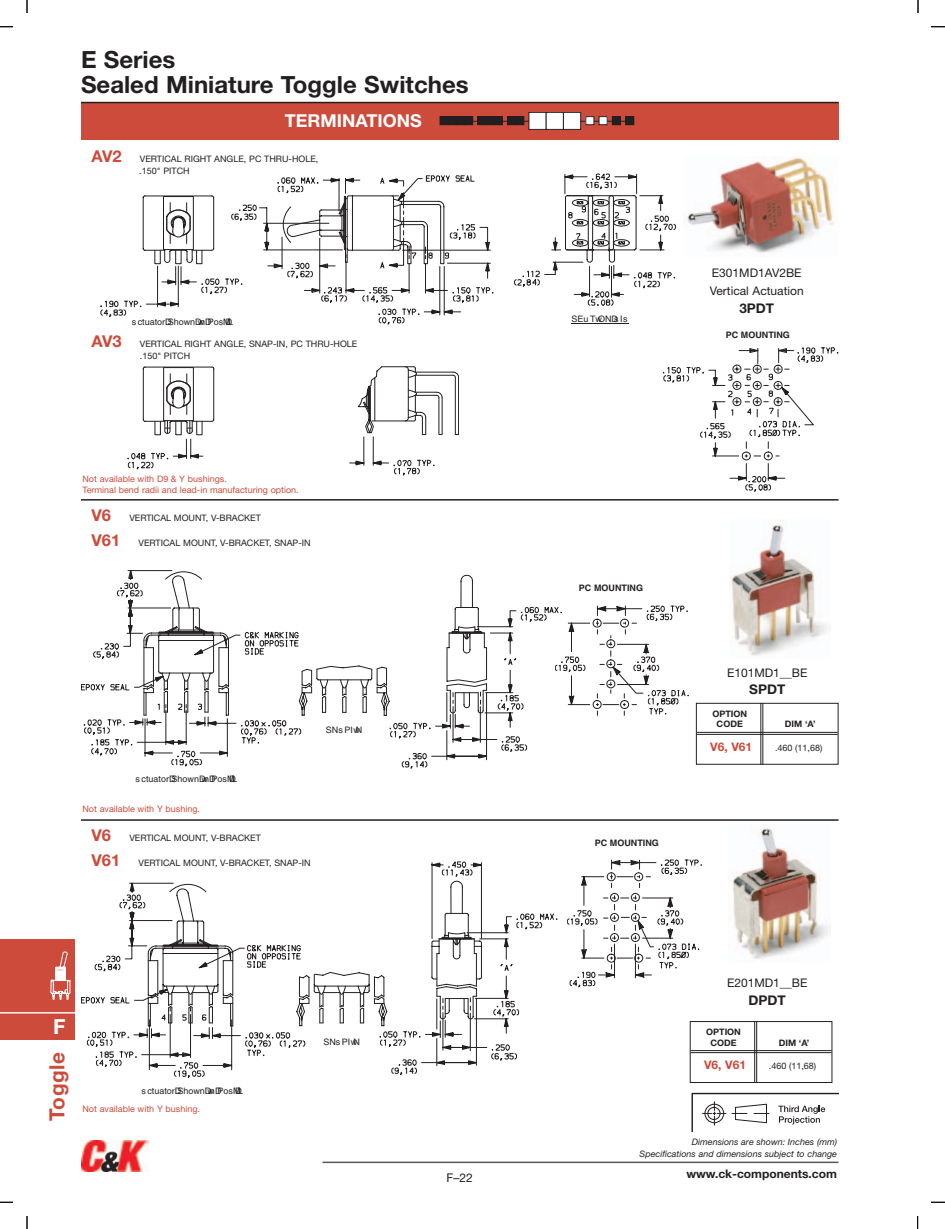
<style>
.page{position:relative;width:945px;height:1229px;background:#fff}
.page>*{position:absolute;margin:0;border:0;box-sizing:border-box;transform-origin:0 0}
.t1{font:700 23.7px/25.2px "Helvetica Neue";color:#231f20}
.t2{font:700 21px "Helvetica Neue";letter-spacing:.03em;color:#cd4b3b}
.t3{font:700 20.7px "Helvetica Neue";color:#fff}
.t4{font:700 17.85px "Helvetica Neue";color:#fff}
.t5{font:700 13.35px "Helvetica Neue";color:#231f20}
.t6{font:12px "Helvetica Neue";color:#231f20}
.t7{font:11.85px/17.9px "Helvetica Neue";color:#231f20}
.t8{font:700 11.85px "Helvetica Neue";color:#231f20}
.t9{font:700 11.85px "Helvetica Neue";color:#cd4b3b}
.t10{font:8.85px/11.9px "Helvetica Neue";color:#231f20}
.t11{font:8.85px/10.4px "Helvetica Neue";color:#cd4b3b}
.t12{font:8.85px "Helvetica";color:#231f20}
.t13{font:italic 8.85px/11.9px "Helvetica Neue";color:#231f20;text-align:right}
.t14{font:700 8.85px/10.4px "Helvetica Neue";color:#231f20;text-align:center}
.t15{font:700 8.85px "Helvetica";color:#231f20}
.s1{font-weight:700;font-size:16.35px;color:#cd4b3b}
</style>
<div class="page">
<hr style="left:322px;top:1161px;width:516px;height:2px;background:#57585a">
<img style="left:82px;top:1140px;width:66px;height:31px">
<div style="left:0;top:939px;width:74px;height:101px;background:#cd4b3b"></div>
<hr style="left:0;top:1012px;width:74px;height:1px;background:#fff">
<svg style="left:50px;top:951px;width:21px;height:49px"></svg>
<svg style="left:0;top:0;width:28px;height:27px"></svg>
<svg style="left:0;top:1201px;width:28px;height:27px"></svg>
<svg style="left:917px;top:1201px;width:28px;height:27px"></svg>
<svg style="left:918px;top:0;width:27px;height:27px"></svg>
<div style="left:14px;top:13px;width:26px;height:27px;background:#fff"></div>
<div style="left:904px;top:13px;width:28px;height:27px;background:#fff"></div>
<div style="left:14px;top:1188px;width:26px;height:27px;background:#fff"></div>
<div style="left:904px;top:1188px;width:28px;height:27px;background:#fff"></div>
<svg style="left:692px;top:1092px;width:146px;height:39px"></svg>
<div style="left:81px;top:102px;width:757px;height:38px;background:#cd4b3b"></div>
<div style="left:440px;top:117px;width:8px;height:8px;background:#231f20"></div>
<div style="left:440px;top:116px;width:9px;height:9px;border:1px solid #231f20"></div>
<div style="left:448px;top:117px;width:8px;height:8px;background:#231f20"></div>
<div style="left:448px;top:116px;width:9px;height:9px;border:1px solid #231f20"></div>
<div style="left:456px;top:117px;width:9px;height:8px;background:#231f20"></div>
<div style="left:456px;top:116px;width:9px;height:9px;border:1px solid #231f20"></div>
<div style="left:465px;top:117px;width:8px;height:8px;background:#231f20"></div>
<div style="left:464px;top:116px;width:9px;height:9px;border:1px solid #231f20"></div>
<div style="left:478px;top:117px;width:8px;height:8px;background:#231f20"></div>
<div style="left:478px;top:116px;width:8px;height:9px;border:1px solid #231f20"></div>
<div style="left:486px;top:117px;width:8px;height:8px;background:#231f20"></div>
<div style="left:486px;top:116px;width:9px;height:9px;border:1px solid #231f20"></div>
<div style="left:494px;top:117px;width:8px;height:8px;background:#231f20"></div>
<div style="left:494px;top:116px;width:9px;height:9px;border:1px solid #231f20"></div>
<div style="left:507px;top:117px;width:9px;height:8px;background:#231f20"></div>
<div style="left:507px;top:116px;width:9px;height:9px;border:1px solid #231f20"></div>
<div style="left:516px;top:117px;width:8px;height:8px;background:#231f20"></div>
<div style="left:515px;top:116px;width:9px;height:9px;border:1px solid #231f20"></div>
<div style="left:529px;top:112px;width:17px;height:17px;background:#fff"></div>
<div style="left:529px;top:112px;width:18px;height:18px;border:1px solid #231f20"></div>
<div style="left:546px;top:112px;width:17px;height:17px;background:#fff"></div>
<div style="left:546px;top:112px;width:18px;height:18px;border:1px solid #231f20"></div>
<div style="left:563px;top:112px;width:18px;height:17px;background:#fff"></div>
<div style="left:563px;top:112px;width:18px;height:18px;border:1px solid #231f20"></div>
<div style="left:586px;top:117px;width:8px;height:8px;background:#fff"></div>
<div style="left:585px;top:116px;width:9px;height:9px;border:1px solid #231f20"></div>
<div style="left:599px;top:117px;width:8px;height:8px;background:#fff"></div>
<div style="left:599px;top:116px;width:9px;height:9px;border:1px solid #231f20"></div>
<div style="left:612px;top:117px;width:9px;height:8px;background:#231f20"></div>
<div style="left:612px;top:116px;width:9px;height:9px;border:1px solid #231f20"></div>
<div style="left:626px;top:117px;width:8px;height:8px;background:#231f20"></div>
<div style="left:625px;top:116px;width:9px;height:9px;border:1px solid #231f20"></div>
<svg style="left:100px;top:174px;width:576px;height:151px"></svg>
<hr style="left:415px;top:375px;width:38px;height:1px;background:#231f20">
<hr style="left:415px;top:372px;width:38px;height:1px;background:#231f20">
<div style="left:455px;top:377px;width:4px;height:58px;border:1px solid #231f20"></div>
<svg style="left:452px;top:371px;width:7px;height:7px"></svg>
<svg style="left:128px;top:366px;width:315px;height:109px"></svg>
<svg style="left:663px;top:347px;width:175px;height:144px"></svg>
<svg style="left:81px;top:861px;width:476px;height:217px"></svg>
<svg style="left:567px;top:859px;width:135px;height:128px"></svg>
<svg style="left:81px;top:570px;width:608px;height:199px"></svg>
<img style="left:730px;top:824px;width:100px;height:135px">
<img style="left:729px;top:519px;width:100px;height:137px">
<img style="left:683px;top:157px;width:151px;height:96px">
<hr style="left:81px;top:499px;width:757px;height:1px;background:#231f20">
<hr style="left:81px;top:819px;width:757px;height:1px;background:#231f20">
<hr style="left:697px;top:732px;width:141px;height:1px;background:#231f20">
<hr style="left:697px;top:734px;width:141px;height:1px;background:#231f20">
<div style="left:696px;top:703px;width:142px;height:61px;border:1px solid #231f20"></div>
<hr style="left:762px;top:703px;width:1px;height:61px;background:#231f20">
<hr style="left:760px;top:703px;width:1px;height:61px;background:#231f20">
<hr style="left:691px;top:1050px;width:141px;height:1px;background:#231f20">
<hr style="left:691px;top:1052px;width:141px;height:1px;background:#231f20">
<div style="left:690px;top:1021px;width:142px;height:61px;border:1px solid #231f20"></div>
<hr style="left:756px;top:1021px;width:1px;height:61px;background:#231f20">
<hr style="left:754px;top:1021px;width:1px;height:61px;background:#231f20">
<hr style="left:81px;top:102px;width:757px;height:1px;background:#231f20">
<h1 class="t1" style="left:81px;top:49px;width:389px">E Series<br>Sealed Miniature Toggle Switches</h1>
<h3 class="t4" style="left:285px;top:114px;width:138px">TERMINATIONS</h3>
<p class="t10" style="left:139px;top:154px;width:181px;text-indent:-48px"><span class="s1">AV2</span> VERTICAL RIGHT ANGLE, PC THRU-HOLE, .150" PITCH</p>
<p class="t12" style="left:132px;top:319px;width:103px">Actuator Shown In Pos. 1</p>
<p class="t12" style="left:572px;top:316px;width:59px">SECTION A-A</p>
<p class="t10" style="left:140px;top:339px;width:219px;text-indent:-48px"><span class="s1">AV3</span> VERTICAL RIGHT ANGLE, SNAP-IN, PC THRU-HOLE .150" PITCH</p>
<h3 class="t7" style="left:710px;top:265px;width:95px">E301MD1AV2BE<br>Vertical Actuation</h3>
<h3 class="t5" style="left:739px;top:304px;width:36px">3PDT</h3>
<p class="t15" style="left:726px;top:332px;width:66px">PC MOUNTING</p>
<p class="t11" style="left:82px;top:475px;width:218px">Not available with D9 &amp; Y bushings.<br>Terminal bend radii and lead-in manufacturing option.</p>
<p class="t10" style="left:92px;top:513px;width:171px"><span class="s1">V6</span> VERTICAL MOUNT, V-BRACKET</p>
<p class="t10" style="left:92px;top:537px;width:221px"><span class="s1">V61</span> VERTICAL MOUNT, V-BRACKET, SNAP-IN</p>
<p class="t12" style="left:326px;top:727px;width:38px">SNAP-IN</p>
<p class="t12" style="left:136px;top:775px;width:103px">Actuator Shown In Pos. 1</p>
<p class="t11" style="left:82px;top:804px;width:119px">Not available with Y bushing.</p>
<p class="t10" style="left:92px;top:833px;width:171px"><span class="s1">V6</span> VERTICAL MOUNT, V-BRACKET</p>
<p class="t10" style="left:92px;top:857px;width:221px"><span class="s1">V61</span> VERTICAL MOUNT, V-BRACKET, SNAP-IN</p>
<h3 class="t3" style="left:53px;top:1019px;width:14px">F</h3>
<h2 class="t2" style="left:49px;top:1120px;width:70px;rotate:-90deg">Toggle</h2>
<p class="t12" style="left:141px;top:1087px;width:103px">Actuator Shown In Pos. 1</p>
<p class="t11" style="left:82px;top:1104px;width:119px">Not available with Y bushing.</p>
<p class="t12" style="left:323px;top:1039px;width:38px">SNAP-IN</p>
<h3 class="t6" style="left:447px;top:1173px;width:28px">F–22</h3>
<p class="t15" style="left:579px;top:585px;width:66px">PC MOUNTING</p>
<p class="t15" style="left:595px;top:840px;width:66px">PC MOUNTING</p>
<h3 class="t7" style="left:727px;top:664px;width:82px">E101MD1__BE</h3>
<h3 class="t5" style="left:749px;top:685px;width:38px">SPDT</h3>
<p class="t14" style="left:712px;top:709px;width:36px">OPTION<br>CODE</p>
<p class="t14" style="left:785px;top:719px;width:32px">DIM ‘A’</p>
<h3 class="t9" style="left:710px;top:742px;width:44px">V6, V61</h3>
<p class="t10" style="left:775px;top:742px;width:49px">.460 (11,68)</p>
<h3 class="t7" style="left:727px;top:975px;width:82px">E201MD1__BE</h3>
<h3 class="t5" style="left:749px;top:995px;width:39px">DPDT</h3>
<p class="t14" style="left:706px;top:1027px;width:36px">OPTION<br>CODE</p>
<p class="t14" style="left:779px;top:1038px;width:32px">DIM ‘A’</p>
<h3 class="t9" style="left:704px;top:1060px;width:44px">V6, V61</h3>
<p class="t10" style="left:769px;top:1061px;width:49px">.460 (11,68)</p>
<p class="t13" style="left:640px;top:1136px;width:199px">Dimensions are shown: Inches (mm)<br>Specifications and dimensions subject to change</p>
<h3 class="t8" style="left:686px;top:1169px;width:152px">www.ck-components.com</h3>
</div>
